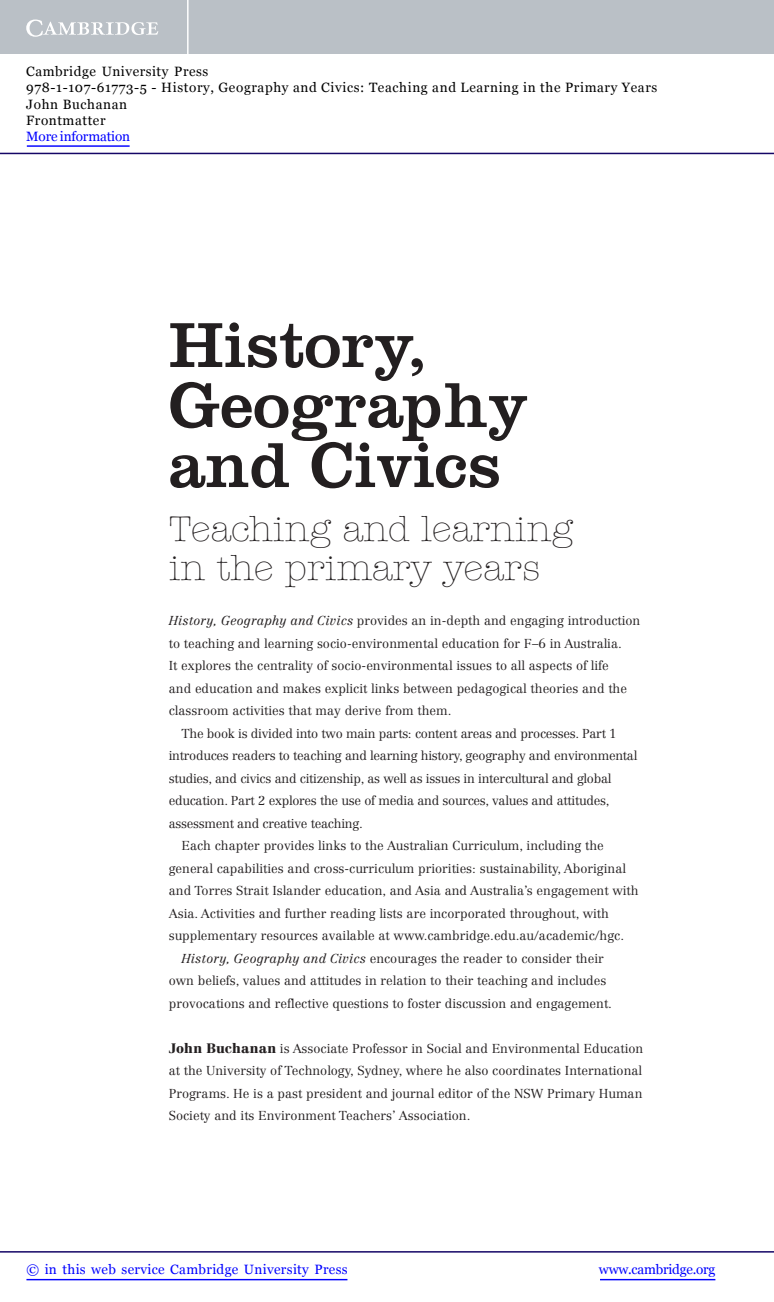
<style>
.page{position:relative;width:774px;height:1302px;background:#fff}
.page>*{position:absolute;margin:0;border:0;box-sizing:border-box;transform-origin:0 0}
.t1{font:66px/60px "Clarendon LT Std";color:#231f20}
.t2{font:36px/39px "American Typewriter Light A";color:#231f20}
.t3{font:13.5px/16.2px "Georgia";letter-spacing:.045em;color:#000}
.t4{font:13.5px "Georgia";letter-spacing:.025em;color:#00f}
.t5{font:13.5px "Georgia";letter-spacing:-.015em;color:#00f}
.t6{font:13.5px "Georgia";letter-spacing:-.01em;color:#00f}
.t7{font:300 12.75px/22.5px "Centennial LT Std";color:#231f20;text-align:justify}
.t8{font:300 12.75px "Centennial LT Std";letter-spacing:-.02em;color:#231f20}
.s1{font-style:italic}
.s2{font-weight:900;font-size:13.5px}
</style>
<div class="page">
<div style="left:0;top:0;width:774px;height:54px;background:#bac0c6"></div>
<svg style="left:26px;top:20px;width:132px;height:17px"></svg>
<hr style="left:187px;top:0;width:2px;height:54px;background:#fff">
<hr style="left:0;top:153px;width:774px;height:1px;background:#150666">
<hr style="left:27px;top:145px;width:103px;height:2px;background:#00f">
<hr style="left:600px;top:1279px;width:115px;height:1px;background:#00f">
<hr style="left:0;top:1251px;width:774px;height:1px;background:#150666">
<hr style="left:26px;top:1279px;width:321px;height:1px;background:#00f">
<p class="t3" style="left:26px;top:63px;width:633px">Cambridge University Press<br>978-1-107-61773-5 - History, Geography and Civics: Teaching and Learning in the Primary Years John Buchanan<br>Frontmatter</p>
<p class="t6" style="left:26px;top:129px;width:105px">More information</p>
<h1 class="t1" style="left:169px;top:321px;width:361px">History,<br>Geography and Civics</h1>
<h2 class="t2" style="left:169px;top:512px;width:406px">Teaching and learning in the primary years</h2>
<p class="t7" style="left:169px;top:610px;width:473px"><span class="s1">History, Geography and Civics</span> provides an in-depth and engaging introduction</p>
<p class="t7" style="left:169px;top:633px;width:455px">to teaching and learning socio-environmental education for F–6 in Australia.</p>
<p class="t7" style="left:169px;top:655px;width:442px">It explores the centrality of socio-environmental issues to all aspects of life</p>
<p class="t7" style="left:169px;top:678px;width:460px">and education and makes explicit links between pedagogical theories and the</p>
<p class="t7" style="left:169px;top:700px;width:284px">classroom activities that may derive from them.</p>
<p class="t8" style="left:182px;top:728px;width:437px">The book is divided into two main parts: content areas and processes. Part 1</p>
<p class="t8" style="left:169px;top:750px;width:470px">introduces readers to teaching and learning history, geography and environmental</p>
<p class="t8" style="left:169px;top:773px;width:444px">studies, and civics and citizenship, as well as issues in intercultural and global</p>
<p class="t8" style="left:169px;top:795px;width:442px">education. Part 2 explores the use of media and sources, values and attitudes,</p>
<p class="t8" style="left:169px;top:818px;width:195px">assessment and creative teaching.</p>
<p class="t7" style="left:182px;top:835px;width:424px">Each chapter provides links to the Australian Curriculum, including the</p>
<p class="t7" style="left:169px;top:858px;width:459px">general capabilities and cross-curriculum priorities: sustainability, Aboriginal</p>
<p class="t7" style="left:169px;top:880px;width:471px">and Torres Strait Islander education, and Asia and Australia’s engagement with</p>
<p class="t7" style="left:169px;top:903px;width:442px">Asia. Activities and further reading lists are incorporated throughout, with</p>
<p class="t7" style="left:169px;top:925px;width:457px">supplementary resources available at www.cambridge.edu.au/academic/hgc .</p>
<p class="t7" style="left:182px;top:948px;width:424px"><span class="s1">History, Geography and Civics</span> encourages the reader to consider their</p>
<p class="t7" style="left:169px;top:970px;width:439px">own beliefs, values and attitudes in relation to their teaching and includes</p>
<p class="t7" style="left:169px;top:993px;width:445px">provocations and reflective questions to foster discussion and engagement.</p>
<p class="t7" style="left:169px;top:1038px;width:476px"><span class="s2">John Buchanan</span> is Associate Professor in Social and Environmental Education at the University of Technology, Sydney, where he also coordinates International Programs. He is a past president and journal editor of the NSW Primary Human Society and its Environment Teachers’ Association.</p>
<p class="t4" style="left:26px;top:1261px;width:323px">© in this web service Cambridge University Press</p>
<p class="t5" style="left:599px;top:1261px;width:118px">www.cambridge.org</p>
</div>
